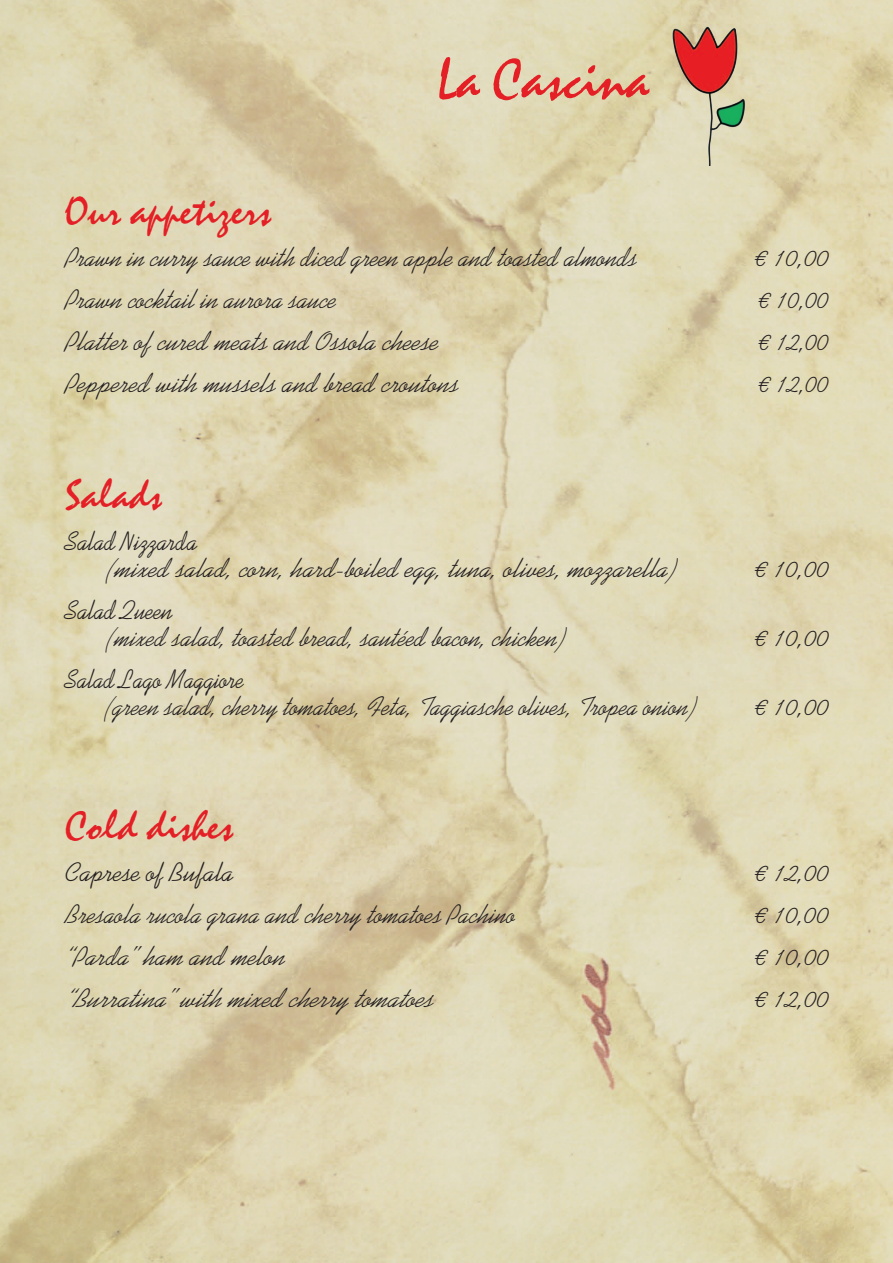
<style>
.page{position:relative;width:893px;height:1263px;background:#fff}
.page>*{position:absolute;margin:0;border:0;box-sizing:border-box;transform-origin:0 0}
.t1{font:57px "Mistral";color:#e41f25}
.t2{font:40.8px "Mistral";color:#e41f25}
.t3{font:italic 27px "Kaufmann";letter-spacing:.015em;color:#231f20}
.t4{font:italic 27px "Kaufmann";letter-spacing:.015em;color:#231f20;scale:.93 1}
.t5{font:27px "Kaufmann";color:#231f20}
.t6{font:italic 27px "Kaufmann";letter-spacing:.015em;color:#231f20;scale:.9 1}
.t7{font:27px "Kaufmann";color:#231f20;scale:.93 1}
.t8{font:27px "Kaufmann";color:#231f20;scale:.91 1}
</style>
<div class="page">
<img style="left:0;top:0;width:893px;height:1263px">
<img style="left:669px;top:23px;width:79px;height:143px">
<h1 class="t1" style="left:438px;top:46px;width:212px">La Cascina</h1>
<h2 class="t2" style="left:65px;top:187px;width:207px">Our appetizers</h2>
<p class="t4" style="left:65px;top:242px;width:622px">Prawn in curry saucewith diced green appleand toasted almonds</p>
<p class="t5" style="left:755px;top:242px;width:76px">€ 10,00</p>
<p class="t4" style="left:65px;top:284px;width:298px">Prawn cocktailin aurora sauce</p>
<p class="t5" style="left:759px;top:284px;width:72px">€ 10,00</p>
<p class="t3" style="left:65px;top:326px;width:380px">Platterof cured meatsand Ossola cheese</p>
<p class="t5" style="left:759px;top:326px;width:72px">€ 12,00</p>
<p class="t3" style="left:65px;top:368px;width:400px">Peppered with musselsand bread croutons</p>
<p class="t5" style="left:759px;top:368px;width:72px">€ 12,00</p>
<h2 class="t2" style="left:65px;top:471px;width:98px">Salads</h2>
<p class="t7" style="left:65px;top:526px;width:144px">Salad Nizzarda</p>
<p class="t3" style="left:104px;top:553px;width:575px">(mixed salad, corn, hard-boiled egg, tuna, olives, mozzarella)</p>
<p class="t5" style="left:755px;top:553px;width:76px">€ 10,00</p>
<p class="t7" style="left:65px;top:595px;width:117px">Salad Queen</p>
<p class="t4" style="left:104px;top:622px;width:498px">(mixed salad, toasted bread, sautéed bacon, chicken)</p>
<p class="t5" style="left:755px;top:622px;width:76px">€ 10,00</p>
<p class="t8" style="left:65px;top:664px;width:198px">Salad Lago Maggiore</p>
<p class="t6" style="left:103px;top:691px;width:661px">(green salad, cherry tomatoes, Feta, Taggiascheolives, Tropea onion)</p>
<p class="t5" style="left:755px;top:691px;width:76px">€ 10,00</p>
<h2 class="t2" style="left:65px;top:802px;width:169px">Cold dishes</h2>
<p class="t5" style="left:65px;top:857px;width:170px">Caprese of Bufala</p>
<p class="t5" style="left:755px;top:857px;width:76px">€ 12,00</p>
<p class="t4" style="left:65px;top:899px;width:491px">Bresaola rucola grana and cherry tomatoesPachino</p>
<p class="t5" style="left:755px;top:899px;width:76px">€ 10,00</p>
<p class="t3" style="left:65px;top:941px;width:226px">“Parda” ham and melon</p>
<p class="t5" style="left:755px;top:941px;width:76px">€ 10,00</p>
<p class="t3" style="left:65px;top:983px;width:378px">“Burratina” withmixedcherry tomatoes</p>
<p class="t5" style="left:755px;top:983px;width:76px">€ 12,00</p>
</div>
